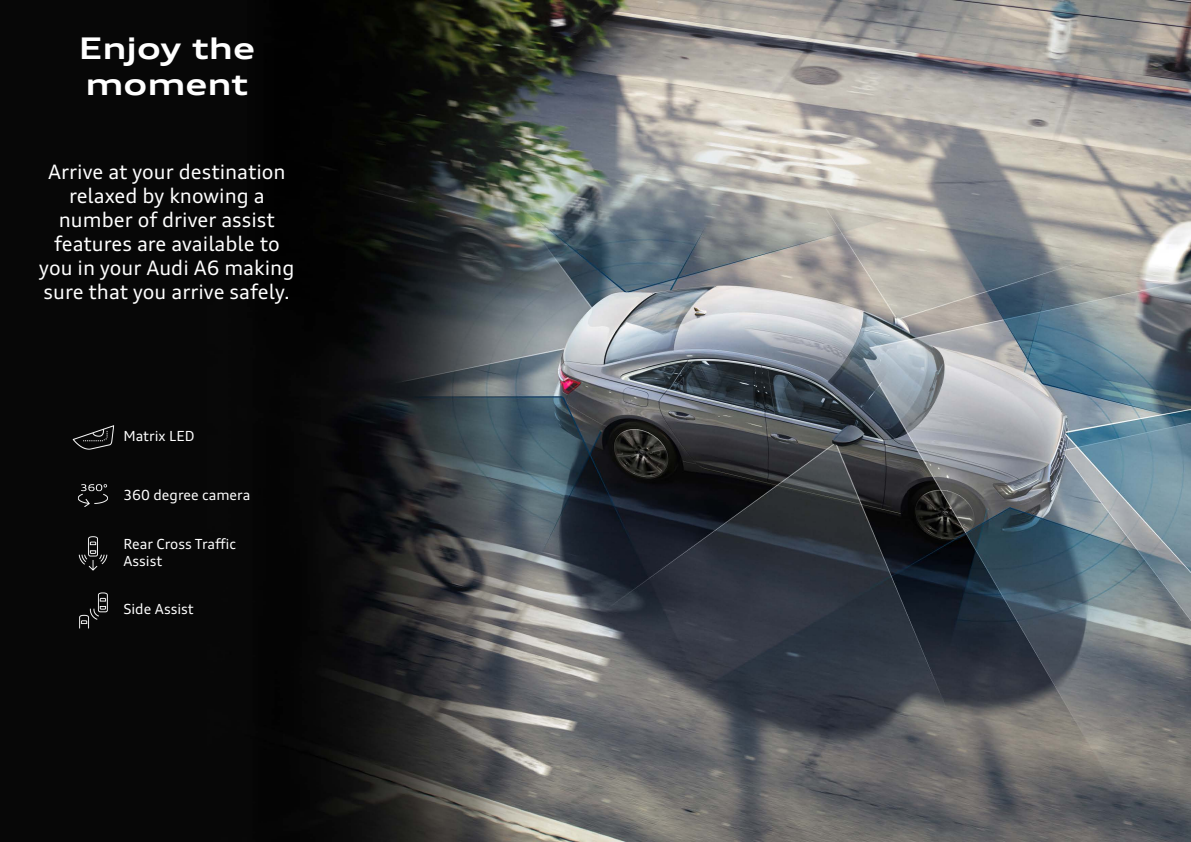
<style>
.page{position:relative;width:1191px;height:842px;background:#fff}
.page>*{position:absolute;margin:0;border:0;box-sizing:border-box;transform-origin:0 0}
.t1{font:700 expanded 30px "Audi Type";color:#fff}
.t2{font:20px/24px "Audi Type";color:#fff;text-align:center}
.t3{font:14px/16.8px "Audi Type";color:#fff}
</style>
<div class="page">
<img style="left:0;top:0;width:1191px;height:842px">
<img style="left:72px;top:532px;width:42px;height:42px">
<img style="left:71px;top:473px;width:44px;height:44px">
<img style="left:72px;top:415px;width:43px;height:44px">
<img style="left:72px;top:590px;width:42px;height:42px">
<p class="t1" style="left:79px;top:29px;width:178px">Enjoy the</p>
<p class="t1" style="left:86px;top:65px;width:164px">moment</p>
<p class="t2" style="left:48px;top:160px;width:239px">Arrive at your destination relaxed by knowing a</p>
<p class="t2" style="left:59px;top:208px;width:217px">number of driver assist</p>
<p class="t2" style="left:39px;top:232px;width:257px">features are available to you in your Audi A6 making sure that you arrive safely.</p>
<p class="t3" style="left:123px;top:427px;width:73px">Matrix LED</p>
<p class="t3" style="left:123px;top:486px;width:128px">360 degree camera</p>
<p class="t3" style="left:123px;top:536px;width:114px">Rear Cross Traffic<br>Assist</p>
<p class="t3" style="left:123px;top:600px;width:72px">Side Assist</p>
</div>
